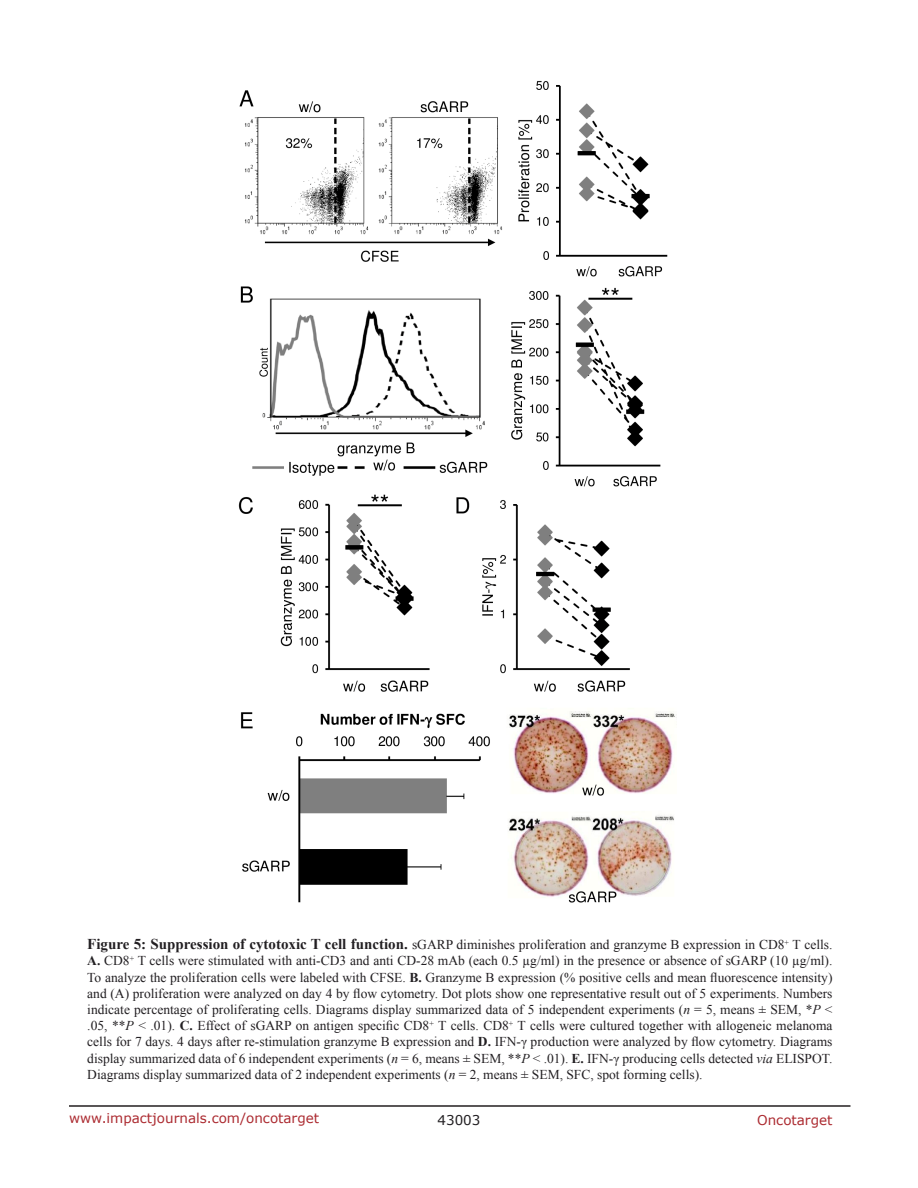
<style>
.page{position:relative;width:918px;height:1188px;background:#fff}
.page>*{position:absolute;margin:0;border:0;box-sizing:border-box;transform-origin:0 0}
.t1{font:13.5px/16.2px "Times New Roman";color:#221f22;text-align:justify}
.t2{font:13.5px "Verdana";color:#ac2b31}
.t3{font:13.5px "Verdana";color:#221f22}
.s1{font-weight:700;font-size:15px}
.s2{font-weight:700}
.s3{font-style:italic}
</style>
<div class="page">
<hr style="left:69px;top:1105px;width:781px;height:2px;background:#231f20">
<img style="left:238px;top:81px;width:439px;height:822px">
<p class="t1" style="left:87px;top:936px;width:747px"><span class="s1">Figure 5: Suppression of cytotoxic T cell function.</span> sGARP diminishes proliferation and granzyme B expression in CD8<sup>+</sup> T cells.<br><span class="s2">A.</span> CD8<sup>+</sup> T cells were stimulated with anti-CD3 and anti CD-28 mAb (each 0.5 µg/ml) in the presence or absence of sGARP (10 µg/ml).<br>To analyze the proliferation cells were labeled with CFSE. <span class="s2">B.</span> Granzyme B expression (% positive cells and mean fluorescence intensity) and (A) proliferation were analyzed on day 4 by flow cytometry. Dot plots show one representative result out of 5 experiments. Numbers indicate percentage of proliferating cells. Diagrams display summarized data of 5 independent experiments (<span class="s3">n</span> = 5, means ± SEM, *<span class="s3">P</span> &lt; .05, **<span class="s3">P</span> &lt; .01). <span class="s2">C.</span> Effect of sGARP on antigen specific CD8<sup>+</sup> T cells. CD8<sup>+</sup> T cells were cultured together with allogeneic melanoma cells for 7 days. 4 days after re-stimulation granzyme B expression and <span class="s2">D.</span> IFN-γ production were analyzed by flow cytometry. Diagrams display summarized data of 6 independent experiments (<span class="s3">n</span> = 6, means ± SEM, **<span class="s3">P</span> &lt; .01). <span class="s2">E.</span> IFN-γ producing cells detected <span class="s3">via</span> ELISPOT.<br>Diagrams display summarized data of 2 independent experiments (<span class="s3">n</span> = 2, means ± SEM, SFC, spot forming cells).</p>
<p class="t2" style="left:69px;top:1109px;width:252px">www.impactjournals.com/oncotarget</p>
<p class="t3" style="left:438px;top:1111px;width:44px">43003</p>
<p class="t2" style="left:757px;top:1111px;width:77px">Oncotarget</p>
</div>
